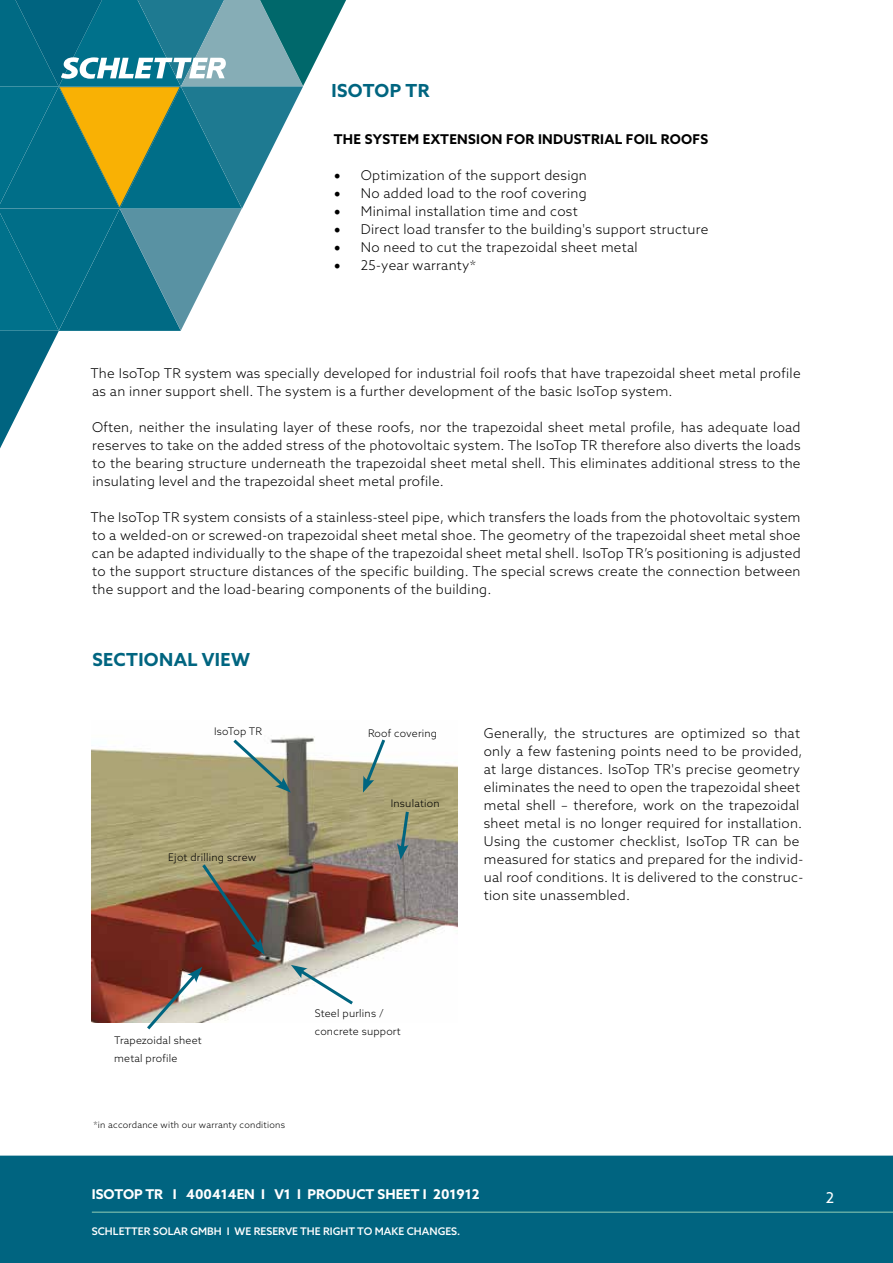
<style>
.page{position:relative;width:893px;height:1263px;background:#fff}
.page>*{position:absolute;margin:0;border:0;box-sizing:border-box;transform-origin:0 0}
.t1{font:700 18px "Azo Sans";letter-spacing:.02em;color:#006580}
.t2{font:15px "Azo Sans";color:#fff}
.t3{font:300 13.5px/18px "Azo Sans";letter-spacing:.02em;color:#000}
.t4{font:700 13.5px "Azo Sans";color:#fff}
.t5{font:700 13.5px "Azo Sans";letter-spacing:.02em;color:#000}
.t6{font:300 10.5px/18px "Azo Sans";letter-spacing:.02em;color:#000}
.t7{font:500 10.5px "Azo Sans";color:#fff}
.t8{font:300 9px "Azo Sans";letter-spacing:.025em;color:#000}
.s1{font-family:"Minion Pro";font-weight:400;font-size:18px}
</style>
<div class="page">
<div style="left:0;top:1155px;width:893px;height:108px;background:#006480"></div>
<hr style="left:92px;top:1212px;width:801px;height:1px;background:#93cdb5">
<svg style="left:0;top:0;width:346px;height:449px"></svg>
<img style="left:92px;top:736px;width:366px;height:286px">
<svg style="left:230px;top:736px;width:61px;height:57px"></svg>
<svg style="left:363px;top:736px;width:25px;height:57px"></svg>
<svg style="left:397px;top:808px;width:14px;height:52px"></svg>
<svg style="left:144px;top:967px;width:58px;height:63px"></svg>
<svg style="left:291px;top:965px;width:65px;height:42px"></svg>
<svg style="left:199px;top:861px;width:66px;height:94px;background:#784333"></svg>
<h1 class="t1" style="left:332px;top:79px;width:99px">ISOTOP TR</h1>
<p class="t5" style="left:334px;top:130px;width:376px">THE SYSTEM EXTENSION FOR INDUSTRIAL FOIL ROOFS</p>
<p class="t3" style="left:334px;top:166px;width:255px"><span class="s1">•</span> Optimization of the support design</p>
<p class="t3" style="left:334px;top:184px;width:255px"><span class="s1">•</span> No added load to the roof covering</p>
<p class="t3" style="left:334px;top:202px;width:245px"><span class="s1">•</span> Minimal installation time and cost</p>
<p class="t3" style="left:334px;top:220px;width:376px"><span class="s1">•</span> Direct load transfer to the building's support structure</p>
<p class="t3" style="left:334px;top:238px;width:305px"><span class="s1">•</span> No need to cut the trapezoidal sheet metal</p>
<p class="t3" style="left:334px;top:256px;width:144px"><span class="s1">•</span> 25-year warranty*</p>
<p class="t3" style="left:90px;top:364px;width:712px">The IsoTop TR system was specially developed for industrial foil roofs that have trapezoidal sheet metal profile as an inner support shell. The system is a further development of the basic IsoTop system.</p>
<p class="t3" style="left:92px;top:418px;width:710px;text-align:justify">Often, neither the insulating layer of these roofs, nor the trapezoidal sheet metal profile, has adequate load reserves to take on the added stress of the photovoltaic system. The IsoTop TR therefore also diverts the loads to the bearing structure underneath the trapezoidal sheet metal shell. This eliminates additional stress to the insulating level and the trapezoidal sheet metal profile.</p>
<p class="t3" style="left:90px;top:508px;width:712px;text-align:justify">The IsoTop TR system consists of a stainless-steel pipe, which transfers the loads from the photovoltaic system to a welded-on or screwed-on trapezoidal sheet metal shoe. The geometry of the trapezoidal sheet metal shoe can be adapted individually to the shape of the trapezoidal sheet metal shell. IsoTop TR’s positioning is adjusted to the support structure distances of the specific building. The special screws create the connection between the support and the load-bearing components of the building.</p>
<h1 class="t1" style="left:92px;top:648px;width:159px">SECTIONAL VIEW</h1>
<p class="t6" style="left:214px;top:722px;width:50px">IsoTop TR</p>
<p class="t6" style="left:368px;top:724px;width:71px">Roof covering</p>
<p class="t6" style="left:168px;top:848px;width:89px">Ejot drilling screw</p>
<p class="t6" style="left:391px;top:794px;width:50px">Insulation</p>
<p class="t6" style="left:114px;top:1031px;width:89px">Trapezoidal sheet metal profile</p>
<p class="t8" style="left:94px;top:1119px;width:193px">*in accordance with our warranty conditions</p>
<p class="t6" style="left:315px;top:1004px;width:88px">Steel purlins / concrete support</p>
<p class="t3" style="left:484px;top:724px;width:321px">Generally, the structures are optimized so that only a few fastening points need to be provided, at large distances. IsoTop TR's precise geometry eliminates the need to open the trapezoidal sheet metal shell – therefore, work on the trapezoidal sheet metal is no longer required for installation.<br>Using the customer checklist, IsoTop TR can be measured for statics and prepared for the individ&shy;ual roof conditions. It is delivered to the construc&shy;tion site unassembled.</p>
<p class="t4" style="left:92px;top:1185px;width:389px">ISOTOP TR I 400414EN I V1 I PRODUCT SHEET I 201912</p>
<p class="t2" style="left:826px;top:1187px;width:10px">2</p>
<p class="t7" style="left:92px;top:1224px;width:370px">SCHLETTER SOLAR GMBH I WE RESERVE THE RIGHT TO MAKE CHANGES.</p>
</div>
